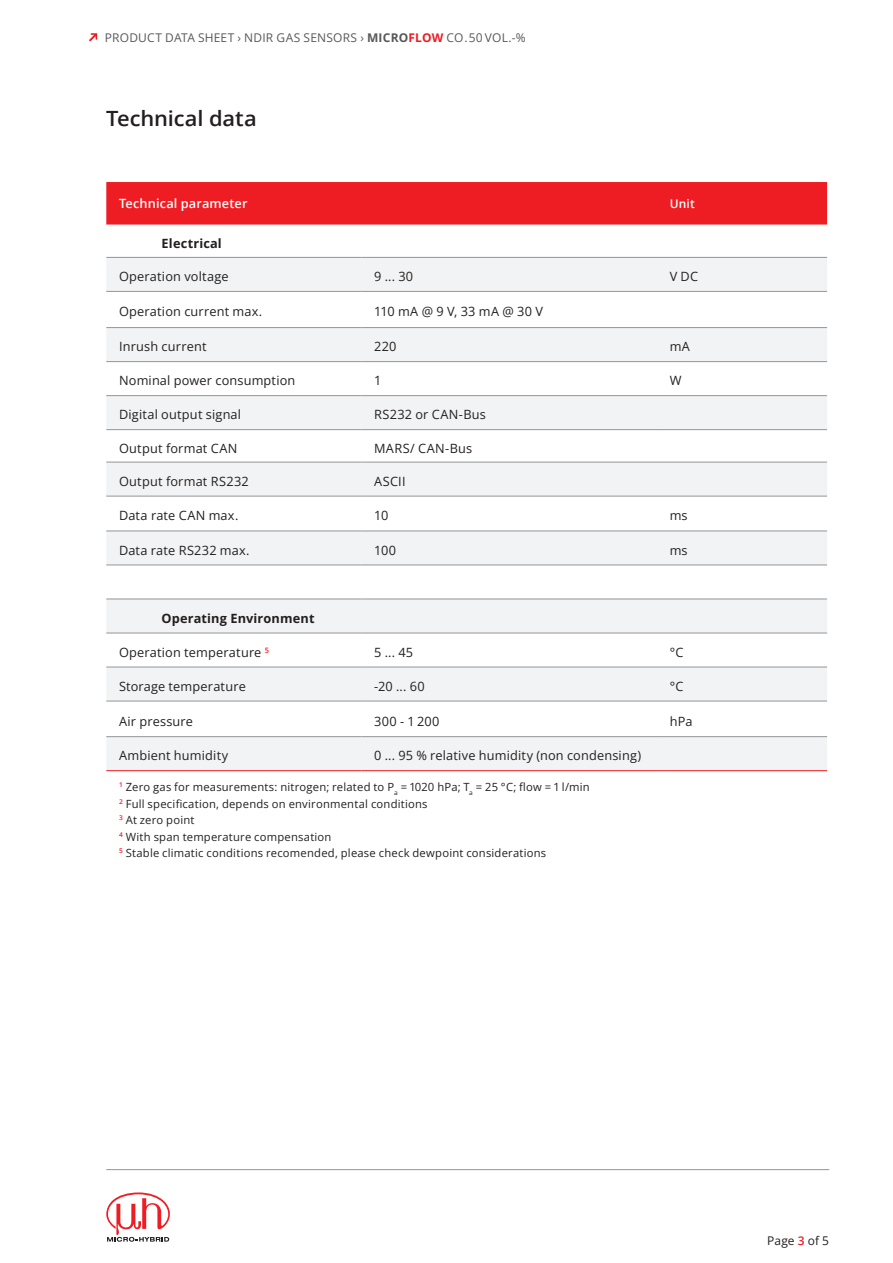
<style>
.page{position:relative;width:893px;height:1263px;background:#fff}
.page>*{position:absolute;margin:0;border:0;box-sizing:border-box;transform-origin:0 0}
.t1{font:600 21px "Open Sans";letter-spacing:-.005em;color:#231f20;scale:1.04 1}
.t2{font:12.75px "Open Sans";letter-spacing:.015em;color:#231f20}
.t3{font:700 12.75px "Open Sans";letter-spacing:.015em;color:#231f20}
.t4{font:600 12.75px "Open Sans";letter-spacing:.01em;color:#fff}
.t5{font:12px "Open Sans";letter-spacing:.015em;color:#57585a}
.t6{font:12px "Open Sans";letter-spacing:.01em;color:#231f20}
.t7{font:600 12px "Open Sans";color:#fff}
.t8{font:11.25px/16.5px "Open Sans";letter-spacing:.02em;color:#231f20}
.s1{font-weight:700}
.s2{font-weight:700;color:#ee1d23}
.s3{font-weight:600;color:#ee1d23}
</style>
<div class="page">
<svg style="left:106px;top:1192px;width:64px;height:50px"></svg>
<hr style="left:106px;top:1169px;width:723px;height:1px;background:#939598">
<svg style="left:89px;top:33px;width:8px;height:9px"></svg>
<div style="left:106px;top:182px;width:721px;height:43px;background:#ee1d23"></div>
<svg style="left:106px;top:258px;width:721px;height:512px;fill:#f2f3f4"></svg>
<hr style="left:106px;top:257px;width:255px;height:1px;background:#939598">
<hr style="left:361px;top:257px;width:296px;height:1px;background:#939598">
<hr style="left:657px;top:257px;width:170px;height:1px;background:#939598">
<hr style="left:106px;top:291px;width:255px;height:1px;background:#939598">
<hr style="left:361px;top:291px;width:296px;height:1px;background:#939598">
<hr style="left:657px;top:291px;width:170px;height:1px;background:#939598">
<hr style="left:106px;top:327px;width:255px;height:1px;background:#939598">
<hr style="left:361px;top:327px;width:296px;height:1px;background:#939598">
<hr style="left:657px;top:327px;width:170px;height:1px;background:#939598">
<hr style="left:106px;top:361px;width:255px;height:1px;background:#939598">
<hr style="left:361px;top:361px;width:296px;height:1px;background:#939598">
<hr style="left:657px;top:361px;width:170px;height:1px;background:#939598">
<hr style="left:106px;top:429px;width:255px;height:1px;background:#939598">
<hr style="left:361px;top:429px;width:296px;height:1px;background:#939598">
<hr style="left:657px;top:429px;width:170px;height:1px;background:#939598">
<hr style="left:106px;top:462px;width:255px;height:1px;background:#939598">
<hr style="left:361px;top:462px;width:296px;height:1px;background:#939598">
<hr style="left:657px;top:462px;width:170px;height:1px;background:#939598">
<hr style="left:106px;top:496px;width:255px;height:1px;background:#939598">
<hr style="left:361px;top:496px;width:296px;height:1px;background:#939598">
<hr style="left:657px;top:496px;width:170px;height:1px;background:#939598">
<hr style="left:106px;top:531px;width:255px;height:1px;background:#939598">
<hr style="left:361px;top:531px;width:296px;height:1px;background:#939598">
<hr style="left:657px;top:531px;width:170px;height:1px;background:#939598">
<hr style="left:106px;top:565px;width:255px;height:1px;background:#939598">
<hr style="left:106px;top:633px;width:255px;height:1px;background:#939598">
<hr style="left:361px;top:633px;width:296px;height:1px;background:#939598">
<hr style="left:657px;top:633px;width:170px;height:1px;background:#939598">
<hr style="left:106px;top:667px;width:255px;height:1px;background:#939598">
<hr style="left:361px;top:667px;width:296px;height:1px;background:#939598">
<hr style="left:657px;top:667px;width:170px;height:1px;background:#939598">
<hr style="left:106px;top:701px;width:255px;height:1px;background:#939598">
<hr style="left:361px;top:701px;width:296px;height:1px;background:#939598">
<hr style="left:657px;top:701px;width:170px;height:1px;background:#939598">
<hr style="left:106px;top:736px;width:255px;height:1px;background:#939598">
<hr style="left:361px;top:736px;width:296px;height:1px;background:#939598">
<hr style="left:657px;top:736px;width:170px;height:1px;background:#939598">
<hr style="left:106px;top:770px;width:255px;height:1px;background:#ee1d23">
<hr style="left:361px;top:770px;width:296px;height:1px;background:#ee1d23">
<hr style="left:657px;top:770px;width:170px;height:1px;background:#ee1d23">
<hr style="left:106px;top:395px;width:255px;height:1px;background:#939598">
<hr style="left:361px;top:395px;width:296px;height:1px;background:#939598">
<hr style="left:657px;top:395px;width:170px;height:1px;background:#939598">
<hr style="left:361px;top:565px;width:296px;height:1px;background:#939598">
<hr style="left:657px;top:565px;width:170px;height:1px;background:#939598">
<hr style="left:106px;top:599px;width:255px;height:1px;background:#939598">
<hr style="left:361px;top:599px;width:296px;height:1px;background:#939598">
<hr style="left:657px;top:599px;width:170px;height:1px;background:#939598">
<p class="t5" style="left:105px;top:29px;width:422px">PRODUCT DATA SHEET › NDIR GAS SENSORS › <span class="s1">MICRO</span><span class="s2">FLOW</span> CO . 50 VOL.-%</p>
<h1 class="t1" style="left:106px;top:104px;width:146px">Technical data</h1>
<p class="t4" style="left:119px;top:195px;width:130px">Technical parameter</p>
<p class="t7" style="left:670px;top:195px;width:27px">Unit</p>
<p class="t3" style="left:162px;top:234px;width:62px">Electrical</p>
<p class="t2" style="left:119px;top:268px;width:111px">Operation voltage</p>
<p class="t2" style="left:374px;top:268px;width:41px">9 ... 30</p>
<p class="t2" style="left:670px;top:268px;width:30px">V DC</p>
<p class="t2" style="left:119px;top:303px;width:145px">Operation current max.</p>
<p class="t2" style="left:374px;top:303px;width:170px">110 mA @ 9 V, 33 mA @ 30 V</p>
<p class="t2" style="left:119px;top:338px;width:89px">Inrush current</p>
<p class="t2" style="left:374px;top:338px;width:24px">220</p>
<p class="t2" style="left:670px;top:338px;width:22px">mA</p>
<p class="t2" style="left:119px;top:372px;width:178px">Nominal power consumption</p>
<p class="t2" style="left:374px;top:372px;width:9px">1</p>
<p class="t2" style="left:670px;top:372px;width:13px">W</p>
<p class="t2" style="left:119px;top:406px;width:124px">Digital output signal</p>
<p class="t2" style="left:374px;top:406px;width:113px">RS232 or CAN-Bus</p>
<p class="t2" style="left:119px;top:439px;width:120px">Output format CAN</p>
<p class="t2" style="left:374px;top:439px;width:100px">MARS/ CAN-Bus</p>
<p class="t2" style="left:119px;top:472px;width:131px">Output format RS232</p>
<p class="t2" style="left:374px;top:472px;width:33px">ASCII</p>
<p class="t2" style="left:119px;top:507px;width:121px">Data rate CAN max.</p>
<p class="t2" style="left:374px;top:507px;width:16px">10</p>
<p class="t2" style="left:670px;top:507px;width:20px">ms</p>
<p class="t2" style="left:119px;top:541px;width:132px">Data rate RS232 max.</p>
<p class="t2" style="left:374px;top:541px;width:23px">100</p>
<p class="t2" style="left:670px;top:541px;width:20px">ms</p>
<p class="t3" style="left:162px;top:609px;width:155px">Operating Environment</p>
<p class="t2" style="left:119px;top:643px;width:152px">Operation temperature <sup>5</sup></p>
<p class="t2" style="left:374px;top:643px;width:40px">5 ... 45</p>
<p class="t2" style="left:670px;top:643px;width:15px">°C</p>
<p class="t2" style="left:119px;top:677px;width:128px">Storage temperature</p>
<p class="t2" style="left:374px;top:677px;width:52px">-20 ... 60</p>
<p class="t2" style="left:670px;top:677px;width:15px">°C</p>
<p class="t2" style="left:119px;top:712px;width:76px">Air pressure</p>
<p class="t2" style="left:374px;top:712px;width:67px">300 - 1 200</p>
<p class="t2" style="left:670px;top:712px;width:24px">hPa</p>
<p class="t2" style="left:119px;top:747px;width:111px">Ambient humidity</p>
<p class="t2" style="left:374px;top:747px;width:268px">0 ... 95 % relative humidity (non condensing)</p>
<p class="t8" style="left:119px;top:778px;width:472px"><sup>1</sup> Zero gas for measurements: nitrogen; related to P<sub>a</sub> = 1020 hPa; T<sub>a</sub> = 25 °C; flow = 1 l/min <sup>2</sup> Full specification, depends on environmental conditions<br><sup>3</sup> At zero point<br><sup>4</sup> With span temperature compensation<br><sup>5</sup> Stable climatic conditions recomended, please check dewpoint considerations</p>
<p class="t6" style="left:767px;top:1232px;width:63px">Page <span class="s3">3</span> of 5</p>
</div>
